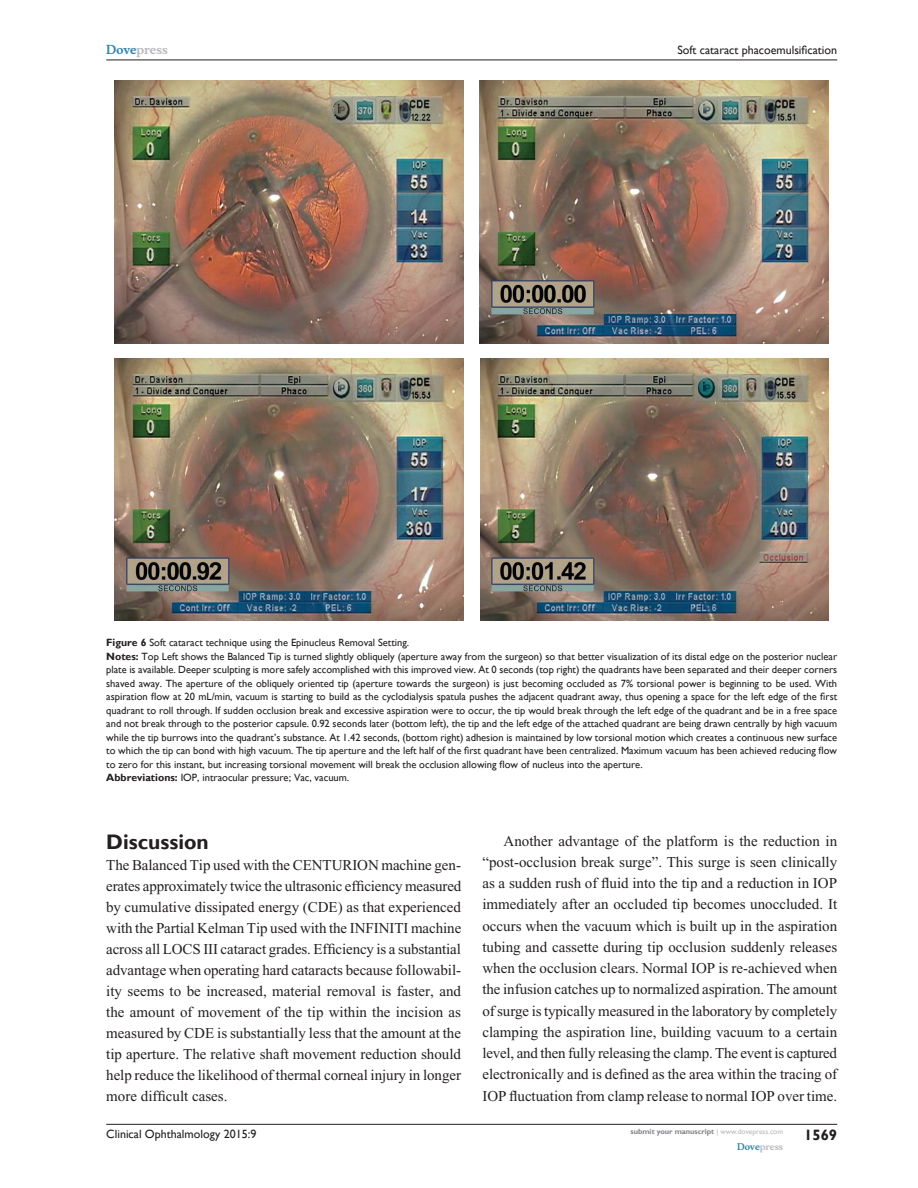
<style>
.page{position:relative;width:918px;height:1188px;background:#fff}
.page>*{position:absolute;margin:0;border:0;box-sizing:border-box;transform-origin:0 0}
.t1{font:700 21px "Gill Sans";color:#231f20}
.Tx{font:15px/21.3px "Times New Roman";color:#231f20;text-align:justify}
.TxF{font:15px/21px "Times New Roman";letter-spacing:-.005em;color:#231f20;text-align:justify}
.t2{font:700 15px "Gill Sans";color:#231f20}
.t3{font:12px "Gill Sans";color:#231f20}
.t4{font:700 12px "Musee";color:#b8b9bc}
.FigSNRI{font:10.5px/13.5px "Gill Sans";color:#231f20;text-align:justify}
.FigC{font:10.5px "Gill Sans";color:#231f20}
.t5{font:700 9px "Musee";color:#b8b9bc}
.t6{font:700 7.5px "Gill Sans";color:#808285}
.s1{color:#3485ae}
.s2{font-weight:700}
.s3{font-weight:400;color:#b8b9bc}
</style>
<div class="page">
<hr style="left:106px;top:1124px;width:731px;height:1px;background:#231f20">
<hr style="left:106px;top:60px;width:731px;height:1px;background:#231f20">
<img style="left:115px;top:81px;width:348px;height:262px">
<img style="left:480px;top:81px;width:349px;height:262px">
<img style="left:115px;top:359px;width:348px;height:262px">
<img style="left:480px;top:359px;width:349px;height:262px">
<p class="t4" style="left:106px;top:43px;width:63px"><span class="s1">Dove</span>press</p>
<p class="t3" style="left:677px;top:43px;width:161px">Soft cataract phacoemulsification</p>
<p class="FigC" style="left:106px;top:636px;width:304px"><span class="s2">Figure 6</span> Soft cataract technique using the Epinucleus Removal Setting.</p>
<p class="FigSNRI" style="left:106px;top:650px;width:732px"><span class="s2">Notes:</span> Top Left shows the Balanced Tip is turned slightly obliquely (aperture away from the surgeon) so that better visualization of its distal edge on the posterior nuclear plate is available. Deeper sculpting is more safely accomplished with this improved view. At 0 seconds (top right) the quadrants have been separated and their deeper corners shaved away. The aperture of the obliquely oriented tip (aperture towards the surgeon) is just becoming occluded as 7% torsional power is beginning to be used. With aspiration flow at 20 mL/min, vacuum is starting to build as the cyclodialysis spatula pushes the adjacent quadrant away, thus opening a space for the left edge of the first quadrant to roll through. If sudden occlusion break and excessive aspiration were to occur, the tip would break through the left edge of the quadrant and be in a free space and not break through to the posterior capsule. 0.92 seconds later (bottom left), the tip and the left edge of the attached quadrant are being drawn centrally by high vacuum while the tip burrows into the quadrant’s substance. At 1.42 seconds, (bottom right) adhesion is maintained by low torsional motion which creates a continuous new surface to which the tip can bond with high vacuum. The tip aperture and the left half of the first quadrant have been centralized. Maximum vacuum has been achieved reducing flow to zero for this instant, but increasing torsional movement will break the occlusion allowing flow of nucleus into the aperture.</p>
<p class="FigSNRI" style="left:106px;top:771px;width:244px"><span class="s2">Abbreviations:</span> IOP, intraocular pressure; Vac, vacuum.</p>
<h1 class="t1" style="left:106px;top:829px;width:104px">Discussion</h1>
<p class="TxF" style="left:106px;top:854px;width:357px">The Balanced Tip used with the CENTURION machine gen&shy;erates approximately twice the ultrasonic efficiency measured by cumulative dissipated energy (CDE) as that experienced with the Partial Kelman Tip used with the INFINITI machine across all LOCS III cataract grades. Efficiency is a substantial advantage when operating hard cataracts because followabil&shy;ity seems to be increased, material removal is faster, and the amount of movement of the tip within the incision as measured by CDE is substantially less that the amount at the tip aperture. The relative shaft movement reduction should help reduce the likelihood of thermal corneal injury in longer more difficult cases.</p>
<p class="Tx" style="left:482px;top:830px;width:357px;text-indent:21px">Another advantage of the platform is the reduction in “post-occlusion break surge”. This surge is seen clinically as a sudden rush of fluid into the tip and a reduction in IOP immediately after an occluded tip becomes unoccluded. It occurs when the vacuum which is built up in the aspiration tubing and cassette during tip occlusion suddenly releases when the occlusion clears. Normal IOP is re-achieved when the infusion catches up to normalized aspiration. The amount of surge is typically measured in the laboratory by completely clamping the aspiration line, building vacuum to a certain level, and then fully releasing the clamp. The event is captured electronically and is defined as the area within the tracing of IOP fluctuation from clamp release to normal IOP over time.</p>
<p class="t3" style="left:106px;top:1127px;width:152px">Clinical Ophthalmology 2015:9</p>
<p class="t6" style="left:631px;top:1127px;width:154px">submit your manuscript <span class="s3">| www.dovepress.com</span></p>
<p class="t5" style="left:737px;top:1141px;width:48px"><span class="s1">Dove</span>press</p>
<h2 class="t2" style="left:804px;top:1126px;width:35px">1569</h2>
</div>
